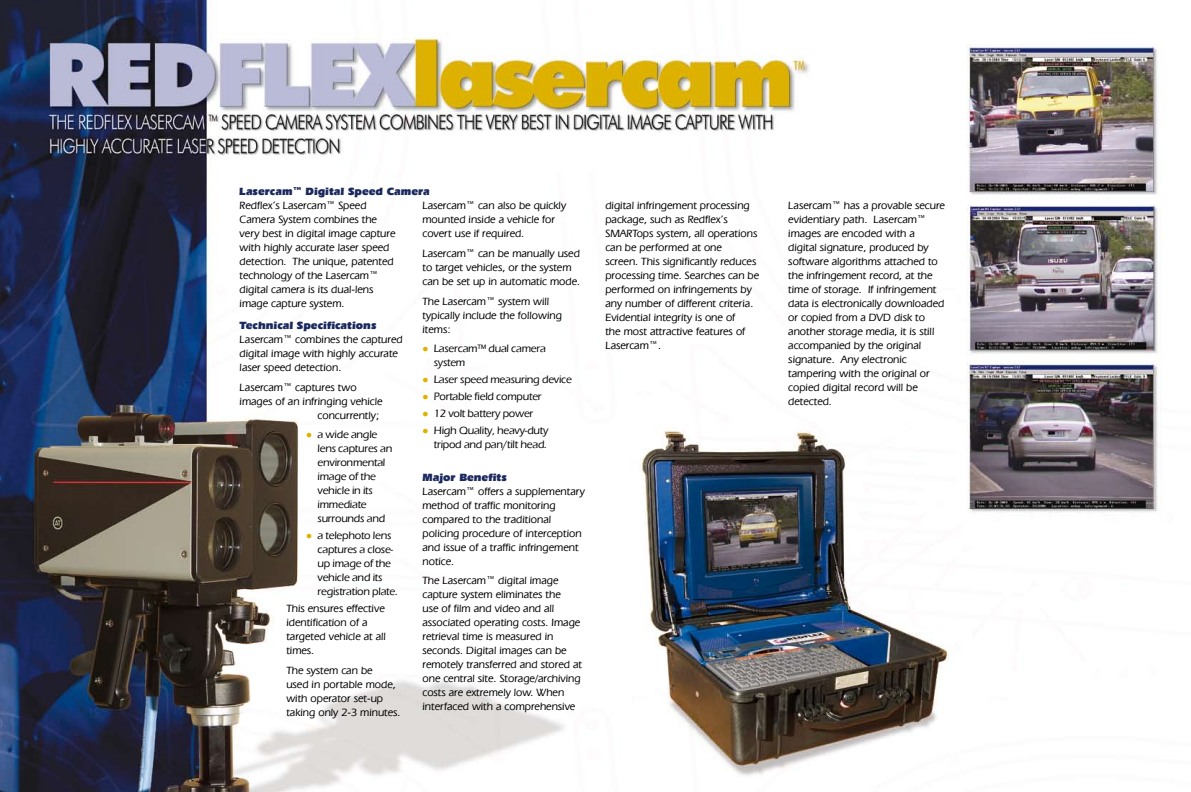
<style>
.page{position:relative;width:1191px;height:792px;background:#fff}
.page>*{position:absolute;margin:0;border:0;box-sizing:border-box;transform-origin:0 0}
.t1{font:500 11px/14px "Eras IT Cby BT";color:#000}
.t2{font:500 11px/14px "Eras ITC";letter-spacing:-.025em;color:#000}
.t3{font:900 11px "Eras IT Cby BT";color:#1b295e}
.t4{font:8px/16.8px "Wingdings";color:#deb200;text-align:justify}
</style>
<div class="page">
<img style="left:0;top:0;width:1162px;height:792px">
<p class="t3" style="left:239px;top:185px;width:192px">Lasercam™ Digital Speed Camera</p>
<p class="t1" style="left:240px;top:199px;width:157px">Redflex’s Lasercam™ Speed<br>Camera System combines the very best in digital image capture with highly accurate laser speed detection. The unique, patented technology of the Lasercam™ digital camera is its dual-lens image capture system.</p>
<p class="t3" style="left:240px;top:319px;width:138px">Technical Specifications</p>
<p class="t1" style="left:240px;top:332px;width:164px">Lasercam™ combines the captured digital image with highly accurate laser speed detection.</p>
<p class="t1" style="left:240px;top:380px;width:118px">Lasercam™ captures two</p>
<p class="t1" style="left:240px;top:394px;width:144px">images of an infringing vehicle</p>
<p class="t1" style="left:317px;top:408px;width:63px">concurrently;</p>
<p class="t2" style="left:317px;top:428px;width:76px">a wide angle lens captures an environmental image of the vehicle in its immediate surrounds and</p>
<p class="t2" style="left:317px;top:529px;width:81px">a telephoto lens captures a close&shy;up image of the vehicle and its registration plate.</p>
<p class="t1" style="left:286px;top:601px;width:101px">This ensures effective identification of a targeted vehicle at all times.</p>
<p class="t1" style="left:286px;top:663px;width:116px">The system can be<br>used in portable mode, with operator set-up taking only 2-3 minutes.</p>
<p class="t4" style="left:306px;top:427px;width:7px">●</p>
<p class="t4" style="left:306px;top:528px;width:7px">●</p>
<p class="t1" style="left:422px;top:199px;width:145px">Lasercam™ can also be quickly mounted inside a vehicle for covert use if required.</p>
<p class="t1" style="left:422px;top:246px;width:159px">Lasercam™ can be manually used to target vehicles, or the system can be set up in automatic mode.</p>
<p class="t1" style="left:422px;top:294px;width:141px">The Lasercam™ system will typically include the following items:</p>
<p class="t2" style="left:434px;top:342px;width:114px">Lasercam™ dual camera system</p>
<p class="t2" style="left:434px;top:371px;width:140px;line-height:16.8px">Laser speed measuring device<br>Portable field computer<br>12 volt battery power<br>High Quality, heavy-duty</p>
<p class="t2" style="left:434px;top:437px;width:114px">tripod and pan/tilt head.</p>
<p class="t3" style="left:422px;top:470px;width:86px">Major Benefits</p>
<p class="t1" style="left:422px;top:484px;width:164px">Lasercam™ offers a supplementary method of traffic monitoring compared to the traditional policing procedure of interception and issue of a traffic infringement notice.</p>
<p class="t1" style="left:422px;top:574px;width:161px">The Lasercam™ digital image capture system eliminates the<br>use of film and video and all associated operating costs. Image retrieval time is measured in seconds. Digital images can be remotely transferred and stored at one central site. Storage/archiving costs are extremely low. When interfaced with a comprehensive</p>
<p class="t4" style="left:422px;top:341px;width:7px">●</p>
<p class="t4" style="left:422px;top:372px;width:7px">● ● ● ●</p>
<p class="t1" style="left:605px;top:199px;width:155px">digital infringement processing package, such as Redflex’s<br>SMARTops system, all operations can be performed at one<br>screen. This significantly reduces processing time. Searches can be performed on infringements by any number of different criteria.<br>Evidential integrity is one of<br>the most attractive features of<br>Lasercam™.</p>
<p class="t1" style="left:788px;top:199px;width:158px">Lasercam™ has a provable secure evidentiary path. Lasercam™ images are encoded with a digital signature, produced by software algorithms attached to the infringement record, at the time of storage. If infringement data is electronically downloaded or copied from a DVD disk to another storage media, it is still accompanied by the original signature. Any electronic tampering with the original or copied digital record will be detected.</p>
</div>
